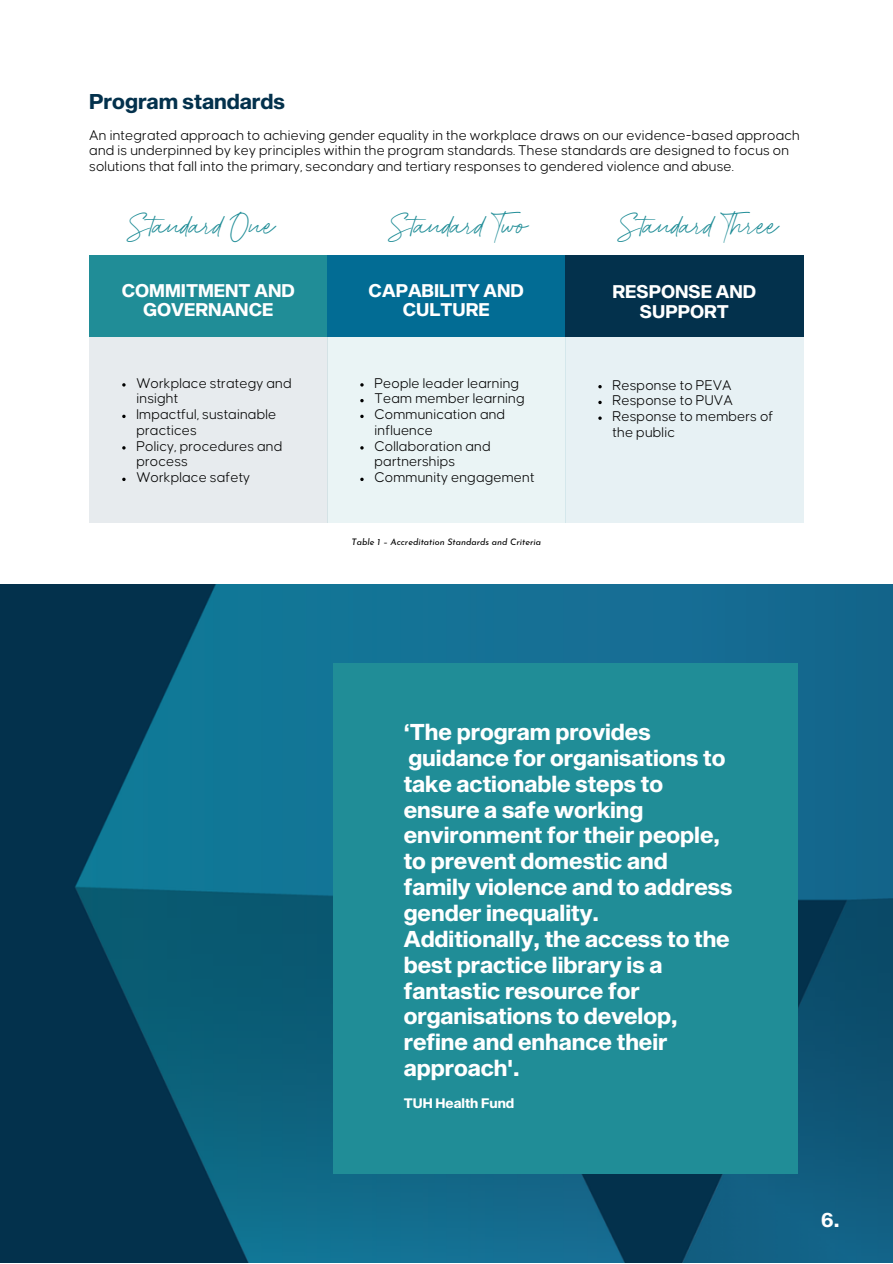
<style>
.page{position:relative;width:893px;height:1264px;background:#fff}
.page>*{position:absolute;margin:0;border:0;box-sizing:border-box;transform-origin:0 0}
.t1{font:40.5px "Christnolan Demo";color:#208d97}
.t2{font:22.5px/25.8px "Sequel Sans Bold Head";color:#fff}
.t3{font:21px "Sequel Sans Bold Head";color:#03314c}
.t4{font:19.95px "Sequel Sans Bold Head";color:#fff}
.t5{font:18px/19px "Sequel Sans Bold Head";color:#fff;text-align:center}
.t6{font:300 15px/15.8px "Causten";color:#000}
.t7{font:13.5px "Sequel Sans Bold Head";color:#fff}
.t8{font:italic 9px "Josefin Sans";color:#000}
</style>
<div class="page">
<div style="left:89px;top:255px;width:238px;height:82px;background:#208d97"></div>
<div style="left:327px;top:255px;width:238px;height:82px;background:#026c94"></div>
<div style="left:565px;top:255px;width:238px;height:82px;background:#03314c"></div>
<div style="left:89px;top:337px;width:238px;height:185px;background:#e7ebee"></div>
<div style="left:327px;top:337px;width:238px;height:185px;background:#eaf4f5"></div>
<div style="left:565px;top:337px;width:238px;height:185px;background:#e7f1f4"></div>
<svg style="left:122px;top:383px;width:4px;height:3px"></svg>
<svg style="left:122px;top:414px;width:4px;height:4px"></svg>
<svg style="left:122px;top:446px;width:4px;height:3px"></svg>
<svg style="left:122px;top:477px;width:4px;height:4px"></svg>
<img style="left:0;top:584px;width:892px;height:678px">
<div style="left:333px;top:663px;width:464px;height:510px;background:#208d97"></div>
<h3 class="t3" style="left:89px;top:89px;width:197px">Program standards</h3>
<p class="t6" style="left:89px;top:128px;width:712px">An integrated approach to achieving gender equality in the workplace draws on our evidence-based approach and is underpinned by key principles within the program standards. These standards are designed to focus on solutions that fall into the primary, secondary and tertiary responses to gendered violence and abuse.</p>
<h1 class="t1" style="left:126px;top:210px;width:149px">Standard One</h1>
<h1 class="t1" style="left:388px;top:210px;width:140px">Standard Two</h1>
<h1 class="t1" style="left:617px;top:210px;width:162px">Standard Three</h1>
<p class="t5" style="left:122px;top:280px;width:175px">COMMITMENT AND<br>GOVERNANCE</p>
<p class="t6" style="left:136px;top:376px;width:157px">Workplace strategy and insight<br>Impactful, sustainable practices<br>Policy, procedures and process<br>Workplace safety</p>
<p class="t5" style="left:368px;top:280px;width:157px">CAPABILITY AND<br>CULTURE</p>
<p class="t6" style="left:374px;top:376px;width:162px">People leader learning<br>Team member learning<br>Communication and influence<br>Collaboration and partnerships<br>Community engagement</p>
<p class="t8" style="left:351px;top:538px;width:191px">Table 1 – Accreditation Standards and Criteria</p>
<p class="t5" style="left:612px;top:282px;width:145px">RESPONSE AND<br>SUPPORT</p>
<p class="t6" style="left:612px;top:377px;width:162px">Response to PEVA<br>Response to PUVA<br>Response to members of the public</p>
<p class="t2" style="left:404px;top:718px;width:330px">‘The program provides guidance for organisations to take actionable steps to ensure a safe working environment for their people, to prevent domestic and family violence and to address gender inequality.<br>Additionally, the access to the best practice library is a fantastic resource for organisations to develop, refine and enhance their approach'.</p>
<p class="t7" style="left:404px;top:1094px;width:112px">TUH Health Fund</p>
<h3 class="t4" style="left:821px;top:1207px;width:20px">6.</h3>
</div>
